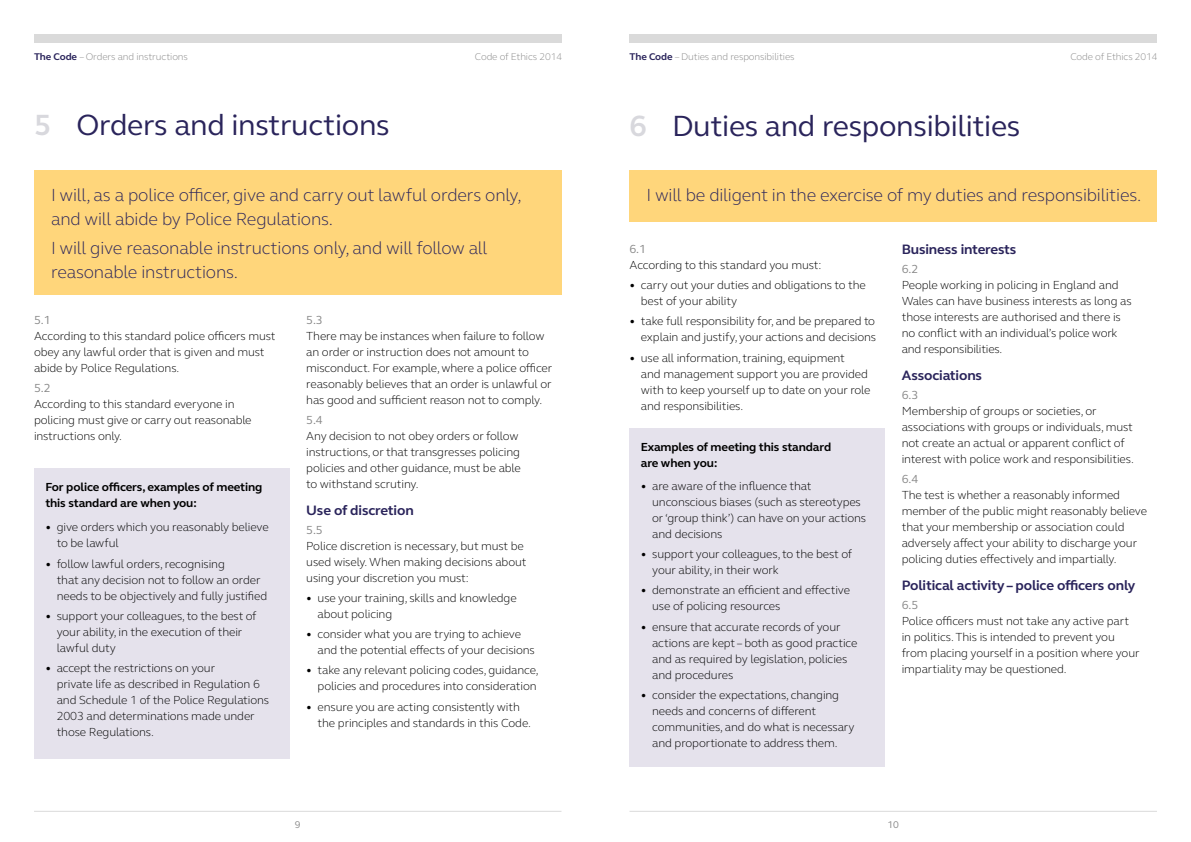
<style>
.page{position:relative;width:1191px;height:842px;background:#fff}
.page>*{position:absolute;margin:0;border:0;box-sizing:border-box;transform-origin:0 0}
.Section_Title{font:30px "FS Elliot Pro";letter-spacing:-.01em;color:#2a245b}
.Pullout_18_24_Light{font:300 18px/24px "FS Elliot Pro";letter-spacing:-.01em;color:#2a245b}
.Subhead_2_Blue__not{font:700 14px "FS Elliot Pro";letter-spacing:-.01em;color:#2a245b}
.Bullets{font:300 12px/16px "FS Elliot Pro";letter-spacing:-.01em;color:#000}
.Body_copy__not_align{font:300 12px/16px "FS Elliot Pro";letter-spacing:-.01em;color:#000}
.Text_box_heading__bl{font:700 12px/16px "FS Elliot Pro";letter-spacing:-.01em;color:#000}
.Body_copy_numbers__n{font:12px "FS Elliot Pro";color:#878787}
.Page_headers{font:300 10px "FS Elliot Pro";letter-spacing:-.01em;color:#878787}
.t1{font:10px "FS Elliot Pro";color:#878787}
.s1{font-weight:700;color:#2a245b}
.s2{font-weight:700;color:#d8d8dd}
</style>
<div class="page">
<hr style="left:34px;top:811px;width:527px;height:1px;background:#dadada">
<hr style="left:629px;top:811px;width:528px;height:1px;background:#dadada">
<div style="left:34px;top:34px;width:527px;height:9px;background:#dadada"></div>
<div style="left:629px;top:34px;width:528px;height:9px;background:#dadada"></div>
<div style="left:34px;top:170px;width:527px;height:125px;background:#ffd67b"></div>
<div style="left:34px;top:468px;width:255px;height:290px;background:#e5e2ec"></div>
<div style="left:629px;top:170px;width:528px;height:51px;background:#ffd67b"></div>
<div style="left:629px;top:428px;width:255px;height:339px;background:#e5e2ec"></div>
<p class="Page_headers" style="left:34px;top:50px;width:155px"><span class="s1">The Code</span> – Orders and instructions</p>
<p class="Page_headers" style="left:475px;top:50px;width:89px">Code of Ethics 2014</p>
<p class="Section_Title" style="left:34px;top:104px;width:357px"><span class="s2">5</span> Orders and instructions</p>
<p class="Pullout_18_24_Light" style="left:51px;top:182px;width:472px">I will, as a police officer, give and carry out lawful orders only, and will abide by Police Regulations.</p>
<p class="Pullout_18_24_Light" style="left:51px;top:236px;width:437px">I will give reasonable instructions only, and will follow all reasonable instructions.</p>
<p class="Body_copy_numbers__n" style="left:34px;top:312px;width:18px">5.1</p>
<p class="Body_copy__not_align" style="left:34px;top:327px;width:243px">According to this standard police officers must obey any lawful order that is given and must abide by Police Regulations.</p>
<p class="Body_copy_numbers__n" style="left:34px;top:380px;width:18px">5.2</p>
<p class="Body_copy__not_align" style="left:34px;top:395px;width:219px">According to this standard everyone in policing must give or carry out reasonable instructions only.</p>
<p class="Text_box_heading__bl" style="left:45px;top:479px;width:218px">For police officers, examples of meeting this standard are when you:</p>
<p class="Bullets" style="left:57px;top:519px;width:213px;text-indent:-11px">• give orders which you reasonably believe to be lawful</p>
<p class="Bullets" style="left:57px;top:555px;width:212px;text-indent:-11px">• follow lawful orders, recognising<br>that any decision not to follow an order needs to be objectively and fully justified</p>
<p class="Bullets" style="left:57px;top:607px;width:201px;text-indent:-11px">• support your colleagues, to the best of your ability, in the execution of their lawful duty</p>
<p class="Bullets" style="left:57px;top:660px;width:214px;text-indent:-11px">• accept the restrictions on your<br>private life as described in Regulation 6 and Schedule 1 of the Police Regulations 2003 and determinations made under those Regulations.</p>
<p class="Body_copy_numbers__n" style="left:306px;top:312px;width:18px">5.3</p>
<p class="Body_copy__not_align" style="left:306px;top:327px;width:247px">There may be instances when failure to follow an order or instruction does not amount to misconduct. For example, where a police officer reasonably believes that an order is unlawful or has good and sufficient reason not to comply.</p>
<p class="Body_copy_numbers__n" style="left:306px;top:412px;width:18px">5.4</p>
<p class="Body_copy__not_align" style="left:306px;top:427px;width:216px">Any decision to not obey orders or follow instructions, or that transgresses policing policies and other guidance, must be able to withstand scrutiny.</p>
<p class="Subhead_2_Blue__not" style="left:306px;top:501px;width:109px">Use of discretion</p>
<p class="Body_copy_numbers__n" style="left:306px;top:522px;width:18px">5.5</p>
<p class="Body_copy__not_align" style="left:306px;top:537px;width:222px">Police discretion is necessary, but must be used wisely. When making decisions about using your discretion you must:</p>
<p class="Bullets" style="left:317px;top:589px;width:201px;text-indent:-11px">• use your training, skills and knowledge about policing</p>
<p class="Bullets" style="left:317px;top:626px;width:219px;text-indent:-11px">• consider what you are trying to achieve and the potential effects of your decisions</p>
<p class="Bullets" style="left:306px;top:662px;width:234px;text-align:right">• take any relevant policing codes, guidance, policies and procedures into consideration</p>
<p class="Bullets" style="left:317px;top:698px;width:215px;text-indent:-11px">• ensure you are acting consistently with the principles and standards in this Code.</p>
<p class="Page_headers" style="left:629px;top:50px;width:167px"><span class="s1">The Code</span> – Duties and responsibilities</p>
<p class="Page_headers" style="left:1070px;top:50px;width:89px">Code of Ethics 2014</p>
<p class="Section_Title" style="left:629px;top:106px;width:392px"><span class="s2">6</span> Duties and responsibilities</p>
<p class="Pullout_18_24_Light" style="left:646px;top:182px;width:496px">I will be diligent in the exercise of my duties and responsibilities.</p>
<p class="Body_copy_numbers__n" style="left:629px;top:241px;width:18px">6.1</p>
<p class="Body_copy__not_align" style="left:629px;top:256px;width:193px">According to this standard you must:</p>
<p class="Bullets" style="left:641px;top:277px;width:226px;text-indent:-11px">• carry out your duties and obligations to the best of your ability</p>
<p class="Bullets" style="left:629px;top:313px;width:248px;text-align:right">• take full responsibility for, and be prepared to explain and justify, your actions and decisions</p>
<p class="Bullets" style="left:641px;top:349px;width:231px;text-indent:-11px">• use all information, training, equipment<br>and management support you are provided with to keep yourself up to date on your role and responsibilities.</p>
<p class="Text_box_heading__bl" style="left:641px;top:439px;width:192px">Examples of meeting this standard are when you:</p>
<p class="Bullets" style="left:652px;top:477px;width:215px;text-indent:-11px">• are aware of the influence that unconscious biases (such as stereotypes or ‘group think’) can have on your actions and decisions</p>
<p class="Bullets" style="left:652px;top:546px;width:201px;text-indent:-11px">• support your colleagues, to the best of your ability, in their work</p>
<p class="Bullets" style="left:652px;top:582px;width:199px;text-indent:-11px">• demonstrate an efficient and effective use of policing resources</p>
<p class="Bullets" style="left:652px;top:618px;width:207px;text-indent:-11px">• ensure that accurate records of your actions are kept – both as good practice and as required by legislation, policies and procedures</p>
<p class="Bullets" style="left:652px;top:686px;width:204px;text-indent:-11px">• consider the expectations, changing needs and concerns of different communities, and do what is necessary and proportionate to address them.</p>
<p class="Subhead_2_Blue__not" style="left:901px;top:240px;width:116px">Business interests</p>
<p class="Body_copy_numbers__n" style="left:901px;top:261px;width:18px">6.2</p>
<p class="Body_copy__not_align" style="left:901px;top:277px;width:231px">People working in policing in England and Wales can have business interests as long as those interests are authorised and there is no conflict with an individual’s police work and responsibilities.</p>
<p class="Subhead_2_Blue__not" style="left:901px;top:366px;width:82px">Associations</p>
<p class="Body_copy_numbers__n" style="left:901px;top:387px;width:18px">6.3</p>
<p class="Body_copy__not_align" style="left:901px;top:402px;width:234px">Membership of groups or societies, or associations with groups or individuals, must not create an actual or apparent conflict of interest with police work and responsibilities.</p>
<p class="Body_copy_numbers__n" style="left:901px;top:471px;width:18px">6.4</p>
<p class="Body_copy__not_align" style="left:901px;top:487px;width:247px">The test is whether a reasonably informed member of the public might reasonably believe that your membership or association could adversely affect your ability to discharge your policing duties effectively and impartially.</p>
<p class="Subhead_2_Blue__not" style="left:901px;top:576px;width:235px">Political activity – police officers only</p>
<p class="Body_copy_numbers__n" style="left:901px;top:597px;width:18px">6.5</p>
<p class="Body_copy__not_align" style="left:901px;top:612px;width:239px">Police officers must not take any active part in politics. This is intended to prevent you from placing yourself in a position where your impartiality may be questioned.</p>
<p class="t1" style="left:295px;top:818px;width:7px">9</p>
<p class="t1" style="left:887px;top:818px;width:13px">10</p>
</div>
